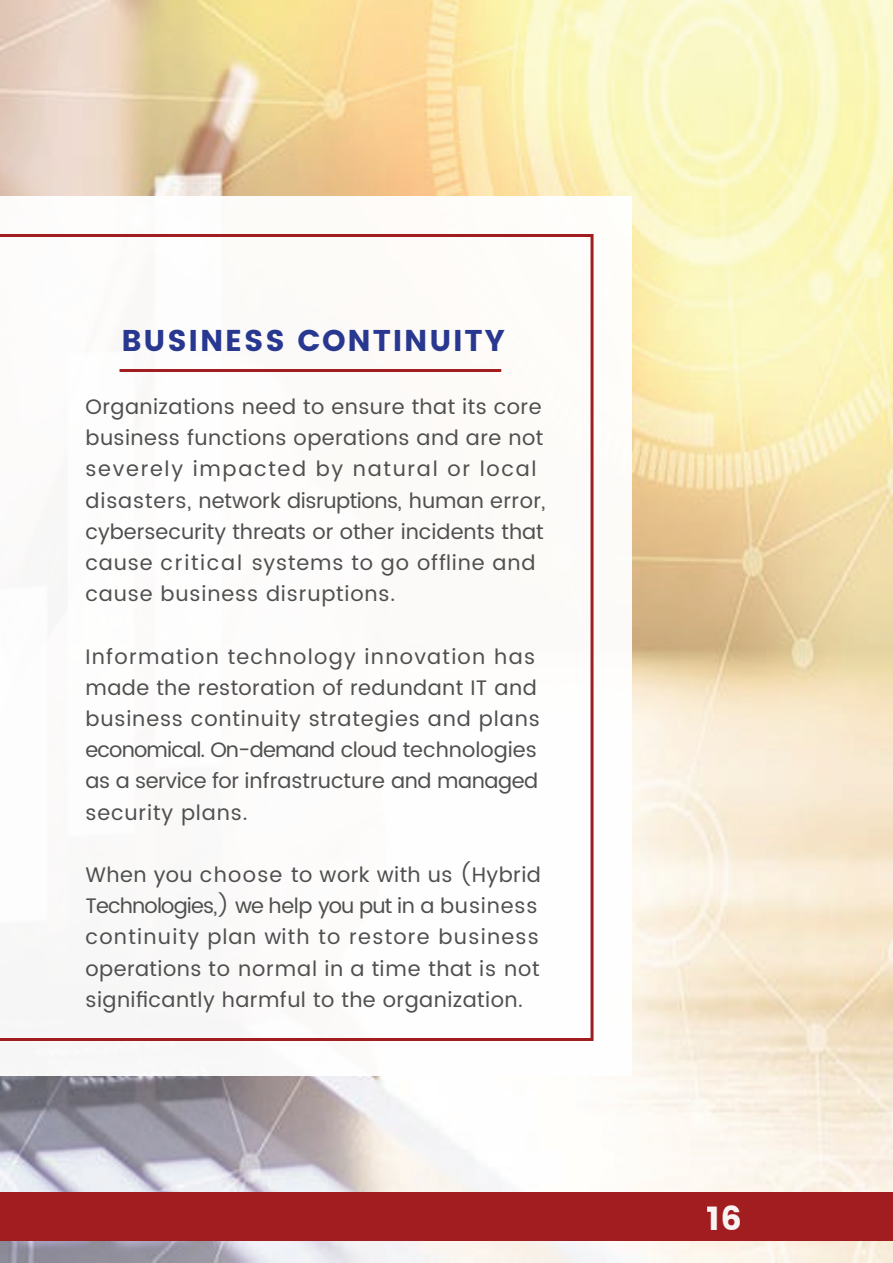
<style>
.page{position:relative;width:893px;height:1263px;background:#fff}
.page>*{position:absolute;margin:0;border:0;box-sizing:border-box;transform-origin:0 0}
.t1{font:700 33px "Poppins";color:#fff}
.t2{font:700 30px "Poppins";letter-spacing:.06em;color:#283890}
.t3{font:21px/31.2px "Poppins";letter-spacing:.02em;color:#4e4f4e}
</style>
<div class="page">
<img style="left:0;top:0;width:892px;height:1263px">
<div style="left:0;top:197px;width:631px;height:879px;background:#fff"></div>
<svg style="left:0;top:234px;width:593px;height:807px"></svg>
<hr style="left:119px;top:369px;width:382px;height:3px;background:#a21d20">
<div style="left:0;top:1192px;width:892px;height:48px;background:#a21d20"></div>
<h2 class="t2" style="left:122px;top:323px;width:385px">BUSINESS CONTINUITY</h2>
<p class="t3" style="left:85px;top:391px;width:461px">Organizations need to ensure that its core business functions operations and are not severely impacted by natural or local disasters, network disruptions, human error, cybersecurity threats or other incidents that cause critical systems to go offline and cause business disruptions.</p>
<p class="t3" style="left:85px;top:640px;width:455px">Information technology innovation has made the restoration of redundant IT and business continuity strategies and plans economical. On-demand cloud technologies as a service for infrastructure and managed security plans.</p>
<p class="t3" style="left:86px;top:859px;width:457px">When you choose to work with us (Hybrid Technologies,) we help you put in a business continuity plan with to restore business operations to normal in a time that is not significantly harmful to the organization.</p>
<h1 class="t1" style="left:707px;top:1199px;width:36px">16</h1>
</div>
